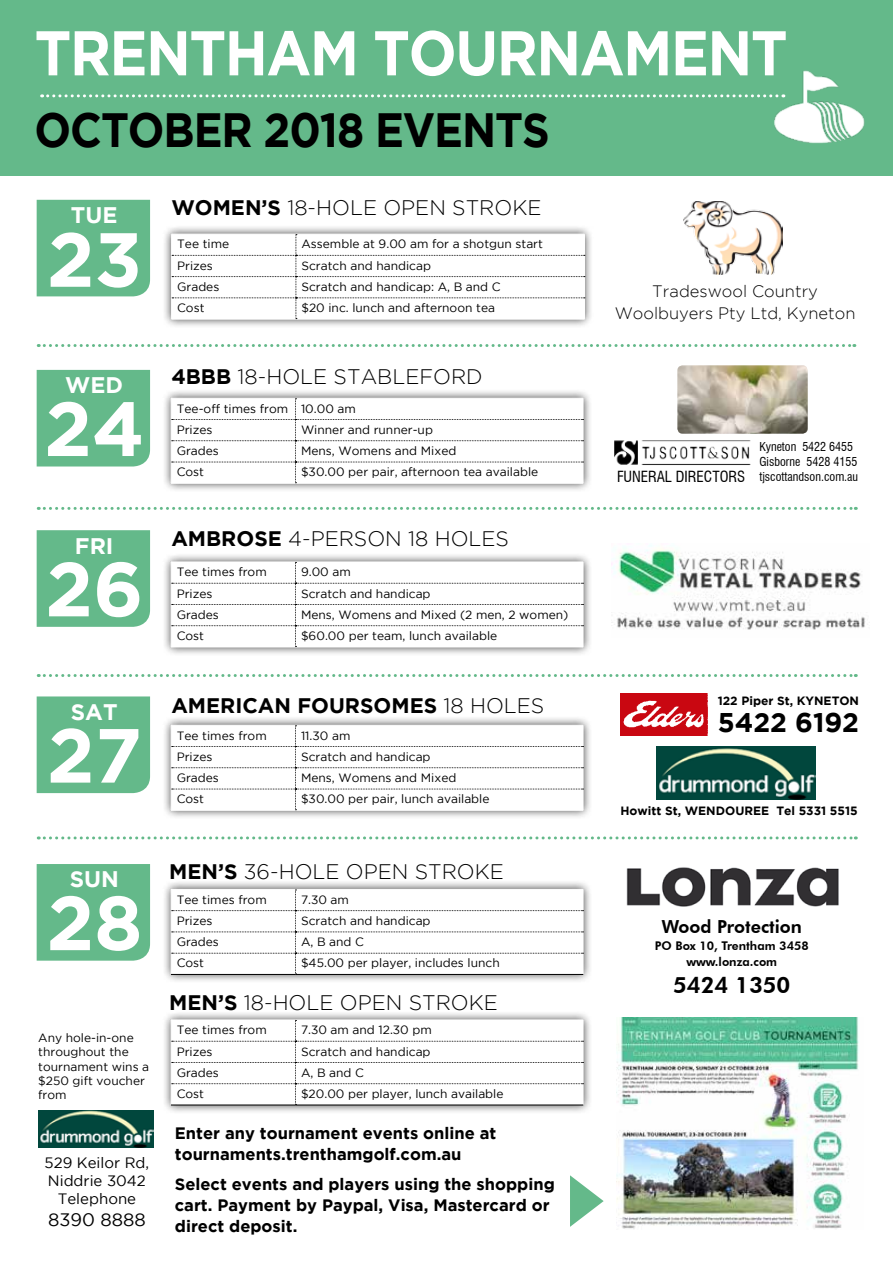
<style>
.page{position:relative;width:893px;height:1263px;background:#fff}
.page>*{position:absolute;margin:0;border:0;box-sizing:border-box;transform-origin:0 0}
.t1{font:700 76.5px "Gotham";color:#fff}
.t2{font:700 63px "Gotham";letter-spacing:-.025em;color:#fff;scale:.9 1}
.t3{font:700 48px "Gotham";letter-spacing:-.025em;color:#000;scale:.9 1}
.t4{font:700 27px "Gotham";color:#000}
.t5{font:700 22.5px "Gotham";color:#fff}
.t6{font:800 22.5px "Futura BT";color:#000}
.t7{font:300 21px "Gotham";color:#000}
.t8{font:700 21px "Gotham";color:#000}
.t9{font:800 18px "Futura BT";color:#000}
.t10{font:18px "Gotham";color:#000}
.t11{font:700 16.5px/21px "Gotham";color:#000}
.t12{font:300 16.5px/22.5px "Gotham";color:#000;text-align:center}
.t13{font:15px/18px "Gotham";color:#000;text-align:center}
.t14{font:12px/14.4px "Gotham";color:#000}
.t15{font:condensed 12px "Swiss 721 BT";color:#000}
.t16{font:700 12px "Gotham";color:#000}
.t17{font:800 12px/16.5px "Futura BT";color:#000;text-align:center}
.s1{font-weight:700}
.s2{font-weight:300}
.s3{font-size:15px}
</style>
<div class="page">
<div style="left:0;top:0;width:893px;height:175px;background:#64b98a"></div>
<img style="left:621px;top:693px;width:86px;height:43px">
<img style="left:683px;top:201px;width:99px;height:73px">
<img style="left:677px;top:365px;width:131px;height:69px">
<img style="left:614px;top:440px;width:136px;height:25px">
<img style="left:656px;top:746px;width:160px;height:53px">
<svg style="left:42px;top:94px;width:729px;height:3px"></svg>
<div style="left:37px;top:200px;width:113px;height:96px;background:#64b98a"></div>
<svg style="left:38px;top:344px;width:817px;height:3px"></svg>
<div style="left:37px;top:370px;width:113px;height:96px;background:#64b98a"></div>
<svg style="left:38px;top:507px;width:818px;height:3px"></svg>
<div style="left:37px;top:530px;width:113px;height:97px;background:#64b98a"></div>
<svg style="left:38px;top:674px;width:818px;height:3px"></svg>
<div style="left:37px;top:696px;width:113px;height:97px;background:#64b98a"></div>
<svg style="left:38px;top:836px;width:818px;height:3px"></svg>
<div style="left:37px;top:864px;width:113px;height:97px;background:#64b98a"></div>
<div style="left:162px;top:225px;width:432px;height:103px;background:#000;opacity:.75"></div>
<hr style="left:171px;top:319px;width:125px;height:1px;background:#fff">
<hr style="left:296px;top:319px;width:289px;height:1px;background:#fff">
<svg style="left:171px;top:234px;width:414px;height:85px"></svg>
<div style="left:162px;top:389px;width:430px;height:104px;background:#000;opacity:.75"></div>
<hr style="left:171px;top:483px;width:124px;height:1px;background:#fff">
<hr style="left:295px;top:483px;width:288px;height:1px;background:#fff">
<svg style="left:171px;top:398px;width:413px;height:85px"></svg>
<div style="left:162px;top:553px;width:430px;height:103px;background:#000;opacity:.75"></div>
<hr style="left:171px;top:647px;width:124px;height:1px;background:#fff">
<hr style="left:295px;top:647px;width:288px;height:1px;background:#fff">
<svg style="left:171px;top:562px;width:413px;height:85px"></svg>
<div style="left:162px;top:716px;width:430px;height:103px;background:#000;opacity:.75"></div>
<hr style="left:171px;top:810px;width:124px;height:1px;background:#fff">
<hr style="left:295px;top:810px;width:288px;height:1px;background:#fff">
<svg style="left:171px;top:725px;width:413px;height:85px"></svg>
<div style="left:162px;top:880px;width:430px;height:104px;background:#000;opacity:.75"></div>
<svg style="left:171px;top:889px;width:413px;height:85px"></svg>
<hr style="left:171px;top:974px;width:124px;height:1px;background:#000">
<hr style="left:295px;top:974px;width:288px;height:1px;background:#000">
<div style="left:162px;top:1010px;width:430px;height:104px;background:#000;opacity:.75"></div>
<svg style="left:171px;top:1020px;width:413px;height:85px"></svg>
<hr style="left:171px;top:1105px;width:124px;height:1px;background:#000">
<hr style="left:295px;top:1105px;width:288px;height:1px;background:#000">
<img style="left:626px;top:867px;width:213px;height:40px">
<img style="left:616px;top:1018px;width:243px;height:211px">
<svg style="left:570px;top:1175px;width:34px;height:52px"></svg>
<img style="left:38px;top:1111px;width:116px;height:37px">
<img style="left:611px;top:545px;width:254px;height:85px">
<img style="left:771px;top:70px;width:94px;height:74px">
<h2 class="t2" style="left:35px;top:17px;width:838px">TRENTHAM TOURNAMENT</h2>
<h3 class="t3" style="left:35px;top:103px;width:574px">OCTOBER 2018 EVENTS</h3>
<h3 class="t5" style="left:71px;top:202px;width:48px">TUE</h3>
<h1 class="t1" style="left:47px;top:215px;width:97px">23</h1>
<h3 class="t5" style="left:65px;top:372px;width:59px">WED</h3>
<h1 class="t1" style="left:44px;top:385px;width:102px">24</h1>
<h3 class="t5" style="left:75px;top:532px;width:40px">FRI</h3>
<h1 class="t1" style="left:45px;top:545px;width:100px">26</h1>
<h3 class="t5" style="left:71px;top:699px;width:48px">SAT</h3>
<h1 class="t1" style="left:47px;top:711px;width:97px">27</h1>
<h3 class="t7" style="left:171px;top:196px;width:372px"><span class="s1">WOMEN’S</span> 18-HOLE OPEN STROKE</h3>
<p class="t14" style="left:177px;top:237px;width:54px">Tee time</p>
<p class="t14" style="left:301px;top:237px;width:243px">Assemble at 9.00 am for a shotgun start</p>
<p class="t14" style="left:177px;top:258px;width:37px">Prizes</p>
<p class="t14" style="left:301px;top:258px;width:131px">Scratch and handicap</p>
<p class="t14" style="left:177px;top:279px;width:44px">Grades</p>
<p class="t14" style="left:301px;top:279px;width:201px">Scratch and handicap: A, B and C</p>
<p class="t14" style="left:177px;top:301px;width:29px">Cost</p>
<p class="t14" style="left:301px;top:301px;width:195px">$20 inc. lunch and afternoon tea</p>
<h3 class="t7" style="left:171px;top:365px;width:313px"><span class="s1">4BBB</span> 18-HOLE STABLEFORD</h3>
<p class="t14" style="left:177px;top:397px;width:181px;line-height:21.3px">Tee-off times from 10.00 am<br>Prizes</p>
<p class="t14" style="left:301px;top:422px;width:133px">Winner and runner-up</p>
<p class="t14" style="left:177px;top:443px;width:44px">Grades</p>
<p class="t14" style="left:301px;top:443px;width:157px">Mens, Womens and Mixed</p>
<p class="t14" style="left:177px;top:465px;width:29px">Cost</p>
<p class="t14" style="left:301px;top:465px;width:239px">$30.00 per pair, afternoon tea available</p>
<h3 class="t7" style="left:171px;top:528px;width:339px"><span class="s1">AMBROSE</span> 4-PERSON 18 HOLES</h3>
<p class="t14" style="left:177px;top:565px;width:92px">Tee times from</p>
<p class="t14" style="left:301px;top:565px;width:51px">9.00 am</p>
<p class="t14" style="left:177px;top:586px;width:37px">Prizes</p>
<p class="t14" style="left:301px;top:586px;width:131px">Scratch and handicap</p>
<p class="t14" style="left:177px;top:607px;width:44px">Grades</p>
<p class="t14" style="left:301px;top:607px;width:269px">Mens, Womens and Mixed (2 men, 2 women)</p>
<p class="t14" style="left:177px;top:628px;width:29px">Cost</p>
<p class="t14" style="left:301px;top:628px;width:198px">$60.00 per team, lunch available</p>
<h3 class="t8" style="left:171px;top:694px;width:375px">AMERICAN FOURSOMES <span class="s2">18 HOLES</span></h3>
<p class="t14" style="left:177px;top:728px;width:92px">Tee times from</p>
<p class="t14" style="left:301px;top:728px;width:51px">11.30 am</p>
<p class="t14" style="left:177px;top:749px;width:37px">Prizes</p>
<p class="t14" style="left:301px;top:749px;width:131px">Scratch and handicap</p>
<p class="t14" style="left:177px;top:770px;width:44px">Grades</p>
<p class="t14" style="left:301px;top:770px;width:157px">Mens, Womens and Mixed</p>
<p class="t14" style="left:177px;top:792px;width:29px">Cost</p>
<p class="t14" style="left:301px;top:792px;width:190px">$30.00 per pair, lunch available</p>
<h3 class="t5" style="left:70px;top:866px;width:51px">SUN</h3>
<h1 class="t1" style="left:47px;top:879px;width:97px">28</h1>
<p class="t14" style="left:38px;top:1030px;width:112px">Any hole-in-one throughout the tournament wins a $250 gift voucher from</p>
<p class="t13" style="left:45px;top:1153px;width:106px">529 Keilor Rd,<br>Niddrie 3042<br>Telephone</p>
<h3 class="t10" style="left:48px;top:1209px;width:99px">8390 8888</h3>
<h3 class="t7" style="left:169px;top:860px;width:336px"><span class="s1">MEN’S</span> 36-HOLE OPEN STROKE</h3>
<p class="t14" style="left:177px;top:892px;width:92px">Tee times from</p>
<p class="t14" style="left:301px;top:892px;width:49px">7.30 am</p>
<p class="t14" style="left:177px;top:913px;width:37px">Prizes</p>
<p class="t14" style="left:301px;top:913px;width:131px">Scratch and handicap</p>
<p class="t14" style="left:177px;top:934px;width:44px">Grades</p>
<p class="t14" style="left:301px;top:934px;width:65px">A, B and C</p>
<p class="t14" style="left:177px;top:956px;width:29px">Cost</p>
<p class="t14" style="left:301px;top:956px;width:200px">$45.00 per player, includes lunch</p>
<h3 class="t7" style="left:169px;top:991px;width:330px"><span class="s1">MEN’S</span> 18-HOLE OPEN STROKE</h3>
<p class="t14" style="left:177px;top:1022px;width:92px">Tee times from</p>
<p class="t14" style="left:301px;top:1022px;width:132px">7.30 am and 12.30 pm</p>
<p class="t14" style="left:177px;top:1044px;width:37px">Prizes</p>
<p class="t14" style="left:301px;top:1044px;width:131px">Scratch and handicap</p>
<p class="t14" style="left:177px;top:1065px;width:44px">Grades</p>
<p class="t14" style="left:301px;top:1065px;width:65px">A, B and C</p>
<p class="t14" style="left:177px;top:1086px;width:29px">Cost</p>
<p class="t14" style="left:301px;top:1086px;width:204px">$20.00 per player, lunch available</p>
<h3 class="t11" style="left:175px;top:1122px;width:323px">Enter any tournament events online at tournaments.trenthamgolf.com.au</h3>
<h3 class="t11" style="left:175px;top:1173px;width:381px">Select events and players using the shopping cart. Payment by Paypal, Visa, Mastercard or direct deposit.</h3>
<h3 class="t12" style="left:615px;top:280px;width:242px">Tradeswool Country<br>Woolbuyers Pty Ltd, Kyneton</h3>
<p class="t15" style="left:759px;top:440px;width:95px">Kyneton 5422 6455</p>
<p class="t15" style="left:759px;top:455px;width:99px">Gisborne 5428 4155</p>
<p class="t15" style="left:617px;top:470px;width:243px"><span class="s3">FUNERAL DIRECTORS</span> tjscottandson.com.au</p>
<p class="t16" style="left:718px;top:694px;width:143px">122 Piper St, KYNETON</p>
<h3 class="t4" style="left:718px;top:707px;width:143px">5422 6192</h3>
<p class="t16" style="left:620px;top:804px;width:239px">Howitt St, WENDOUREE Tel 5331 5515</p>
<h3 class="t9" style="left:661px;top:916px;width:142px">Wood Protection</h3>
<p class="t17" style="left:655px;top:937px;width:155px">PO Box 10, Trentham 3458 www.lonza.com</p>
<h3 class="t6" style="left:673px;top:971px;width:119px">5424 1350</h3>
</div>
